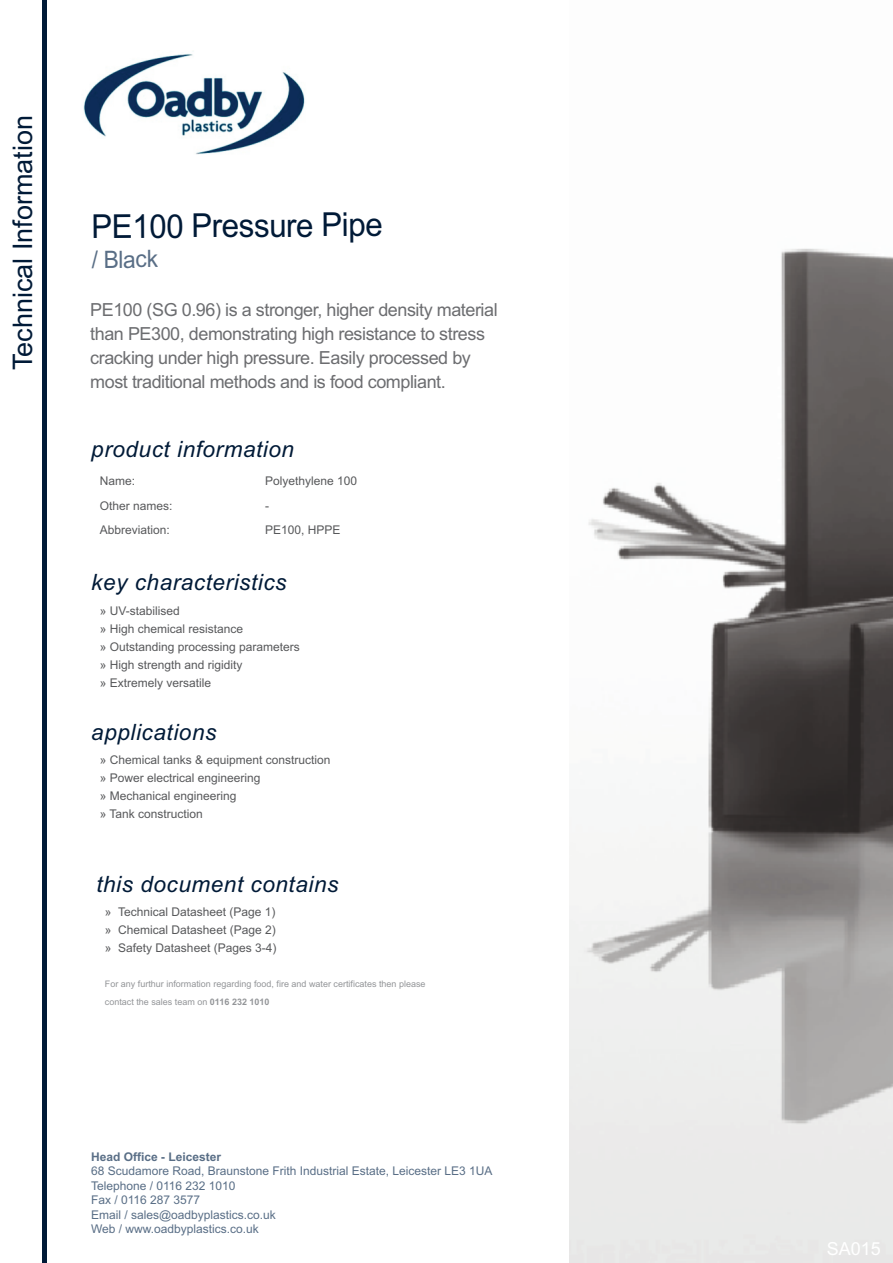
<style>
.page{position:relative;width:893px;height:1263px;background:#fff}
.page>*{position:absolute;margin:0;border:0;box-sizing:border-box;transform-origin:0 0}
.t1{font:33px "Arial";letter-spacing:-.025em;color:#001a37;scale:.95 1}
.t2{font:27px "Arial";color:#001a37}
.t3{font:24px "Arial";letter-spacing:-.025em;color:#596e86;scale:.95 1}
.t4{font:italic 22.5px "Arial";letter-spacing:.025em;color:#001a37}
.t5{font:18px/24px "Arial";letter-spacing:-.025em;color:#6c6d70}
.t6{font:18px "Arial";color:#fff}
.t7{font:12px/18px "Arial";color:#57585a}
.t8{font:12px/14.4px "Arial";color:#596e86}
.t9{font:700 12px "Arial";color:#596e86}
.t10{font:9px/18px "Arial";color:#939598}
.s1{font-weight:700}
</style>
<div class="page">
<img style="left:83px;top:54px;width:222px;height:101px">
<img style="left:570px;top:248px;width:323px;height:1015px">
<hr style="left:43px;top:0;width:4px;height:1263px;background:#001a37">
<h2 class="t2" style="left:7px;top:370px;width:257px;rotate:-90deg">Techn ci al nI of mr at oi n</h2>
<h1 class="t1" style="left:92px;top:206px;width:308px">PE100 Pressure Pipe</h1>
<h3 class="t3" style="left:92px;top:245px;width:71px">/ Black</h3>
<h3 class="t5" style="left:90px;top:297px;width:409px">PE100 (SG 0.96) is a stronger, higher density material than PE300, demonstrating high resistance to stress cracking under high pressure. Easily processed by most traditional methods and is food compliant.</h3>
<h3 class="t4" style="left:91px;top:436px;width:204px">product information</h3>
<p class="t7" style="left:100px;top:472px;width:37px">Name:</p>
<p class="t7" style="left:265px;top:472px;width:94px">Polyethylene 100</p>
<p class="t7" style="left:100px;top:496px;width:74px">Other names:</p>
<p class="t7" style="left:265px;top:496px;width:5px">-</p>
<p class="t7" style="left:100px;top:521px;width:72px">Abbreviation:</p>
<p class="t7" style="left:265px;top:521px;width:77px">PE100, HPPE</p>
<h3 class="t4" style="left:91px;top:569px;width:197px">key characteristics</h3>
<p class="t7" style="left:100px;top:602px;width:202px">» UV-stabilised<br>» High chemical resistance<br>» Outstanding processing parameters » High strength and rigidity<br>» Extremely versatile</p>
<h3 class="t4" style="left:91px;top:719px;width:127px">applications</h3>
<p class="t7" style="left:100px;top:751px;width:232px">» Chemical tanks &amp; equipment construction » Power electrical engineering<br>» Mechanical engineering<br>» Tank construction</p>
<h3 class="t4" style="left:96px;top:871px;width:243px">this document contains</h3>
<p class="t7" style="left:105px;top:903px;width:173px;text-align:justify">» Technical Datasheet (Page 1) » Chemical Datasheet (Page 2) » Safety Datasheet (Pages 3-4)</p>
<p class="t10" style="left:105px;top:975px;width:322px">For any furthur information regarding food, fire and water certificates then please contact the sales team on <span class="s1">0116 232 1010</span></p>
<p class="t9" style="left:91px;top:1150px;width:132px">Head Office - Leicester</p>
<p class="t8" style="left:91px;top:1164px;width:403px">68 Scudamore Road, Braunstone Frith Industrial Estate, Leicester LE3 1UA Telephone / 0116 232 1010<br>Fax / 0116 287 3577<br>Email / sales@oadbyplastics.co.uk<br>Web / www.oadbyplastics.co.uk</p>
<h3 class="t6" style="left:827px;top:1238px;width:56px">SA015</h3>
</div>
